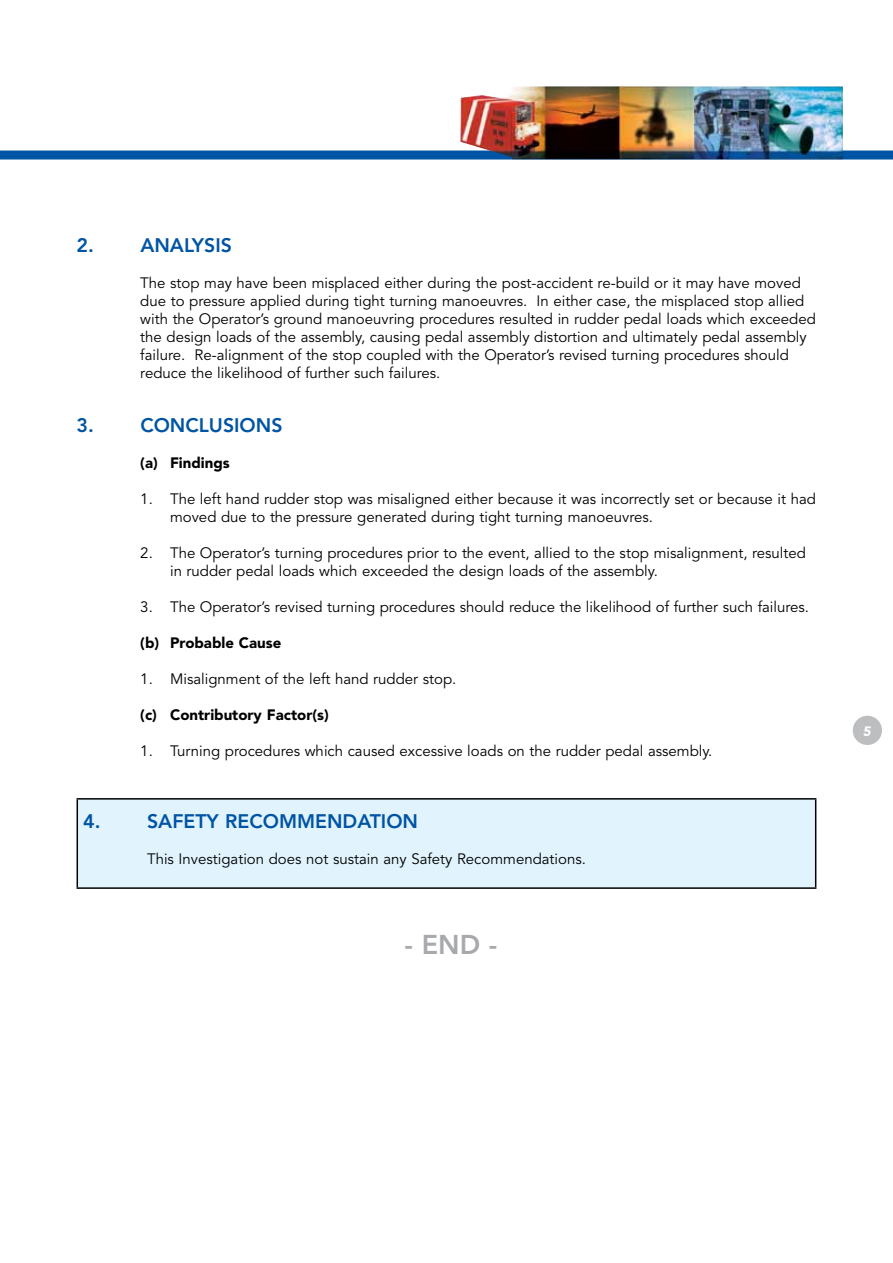
<style>
.page{position:relative;width:893px;height:1263px;background:#fff}
.page>*{position:absolute;margin:0;border:0;box-sizing:border-box;transform-origin:0 0}
.t1{font:800 27px "Avenir";color:#a7a9ac}
.t2{font:800 19.5px "Avenir";color:#0054a4}
.t3{font:15px/18px "Avenir";color:#000}
.t4{font:900 15px "Avenir";color:#000}
.t5{font:italic 900 13.5px "Avenir";color:#fff}
</style>
<div class="page">
<div style="left:853px;top:716px;width:29px;height:29px;background:#bcbec0;border-radius:50%"></div>
<div style="left:0;top:150px;width:893px;height:9px;background:#0054a4"></div>
<img style="left:460px;top:86px;width:383px;height:73px">
<div style="left:77px;top:799px;width:739px;height:89px;background:#e1f4fd"></div>
<hr style="left:77px;top:798px;width:739px;height:2px;background:#000">
<hr style="left:77px;top:800px;width:1px;height:87px;background:#000">
<hr style="left:815px;top:800px;width:1px;height:87px;background:#000">
<hr style="left:77px;top:887px;width:739px;height:2px;background:#000">
<h2 class="t2" style="left:77px;top:234px;width:157px">2. ANALYSIS</h2>
<p class="t3" style="left:140px;top:274px;width:677px">The stop may have been misplaced either during the post-accident re-build or it may have moved due to pressure applied during tight turning manoeuvres. In either case, the misplaced stop allied with the Operator’s ground manoeuvring procedures resulted in rudder pedal loads which exceeded the design loads of the assembly, causing pedal assembly distortion and ultimately pedal assembly failure. Re-alignment of the stop coupled with the Operator’s revised turning procedures should reduce the likelihood of further such failures.</p>
<h2 class="t2" style="left:77px;top:414px;width:208px">3. CONCLUSIONS</h2>
<p class="t4" style="left:140px;top:454px;width:91px">(a) Findings</p>
<p class="t3" style="left:170px;top:490px;width:647px;text-indent:-30px">1. The left hand rudder stop was misaligned either because it was incorrectly set or because it had moved due to the pressure generated during tight turning manoeuvres.</p>
<p class="t3" style="left:170px;top:544px;width:637px;text-indent:-30px">2. The Operator’s turning procedures prior to the event, allied to the stop misalignment, resulted in rudder pedal loads which exceeded the design loads of the assembly.</p>
<p class="t3" style="left:140px;top:598px;width:670px">3. The Operator’s revised turning procedures should reduce the likelihood of further such failures.</p>
<p class="t4" style="left:140px;top:634px;width:143px">(b) Probable Cause</p>
<p class="t3" style="left:140px;top:670px;width:318px">1. Misalignment of the left hand rudder stop.</p>
<p class="t4" style="left:140px;top:706px;width:190px">(c) Contributory Factor(s)</p>
<p class="t3" style="left:140px;top:742px;width:574px">1. Turning procedures which caused excessive loads on the rudder pedal assembly.</p>
<h2 class="t2" style="left:83px;top:810px;width:89px">4. SAFETY</h2>
<h2 class="t2" style="left:225px;top:810px;width:27px">RECOMMENDATION</h2>
<p class="t3" style="left:147px;top:850px;width:440px">This Investigation does not sustain any Safety Recommendations.</p>
<h1 class="t1" style="left:404px;top:929px;width:95px">- END -</h1>
<p class="t5" style="left:863px;top:723px;width:9px">5</p>
</div>
